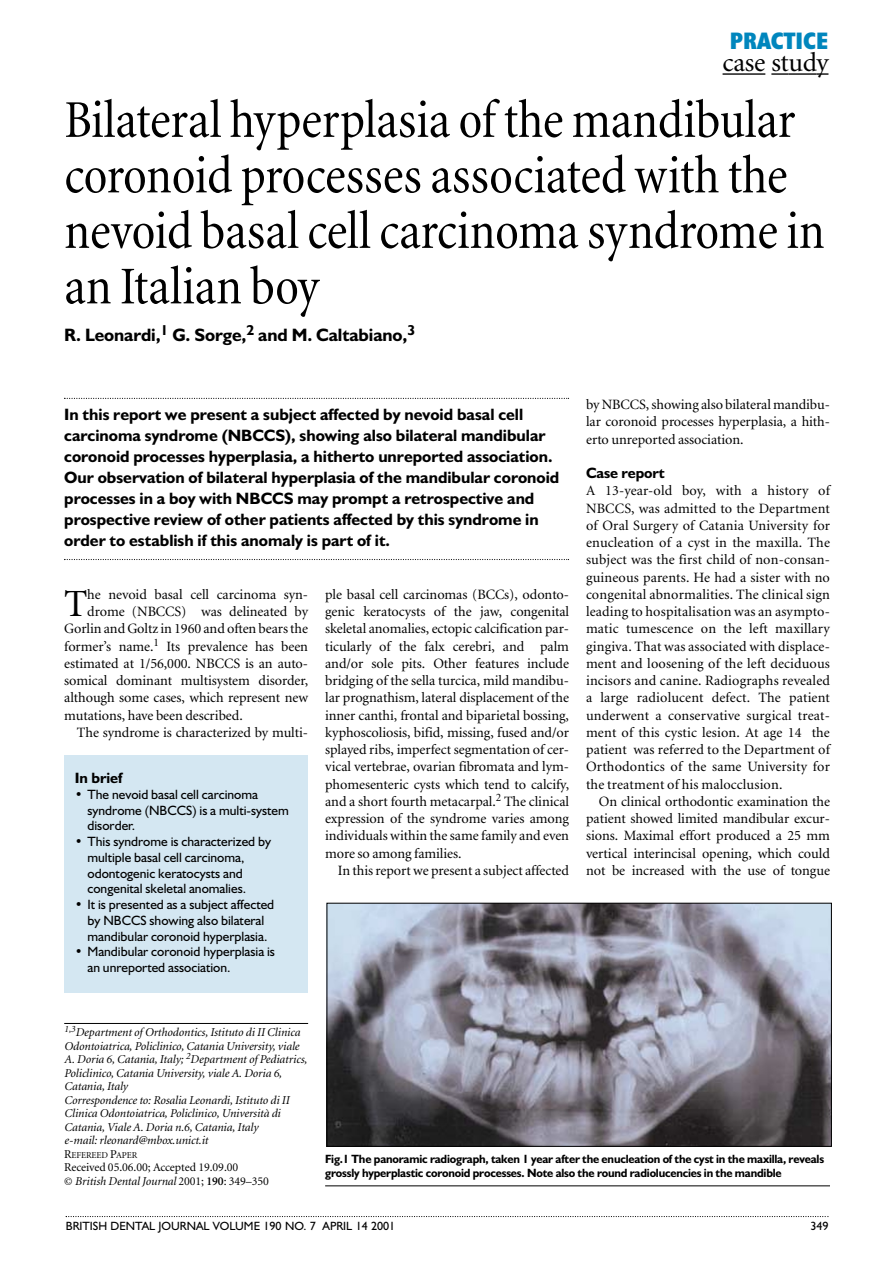
<style>
.page{position:relative;width:893px;height:1287px;background:#fff}
.page>*{position:absolute;margin:0;border:0;box-sizing:border-box;transform-origin:0 0}
.t1{font:condensed 54px/55.5px "Minion";letter-spacing:-.005em;color:#000}
.t2{font:38.55px "Minion";color:#000}
.t3{font:27px "Minion";letter-spacing:-.015em;color:#000}
.t4{font:700 condensed 24px "Humanist 521 BT Xtra";color:#0086bd}
.t5{font:700 18px "Humanist 521 BT";letter-spacing:-.005em;color:#000}
.t6{font:700 16.5px/21px "Humanist 521 BT";color:#000}
.t7{font:700 15px "Humanist 521 BT";letter-spacing:-.005em;color:#000}
.t8{font:14.25px/17.2px "Minion";letter-spacing:-.005em;color:#000;text-align:justify}
.t9{font:13.5px/15.8px "Humanist 521 BT";color:#000}
.t10{font:italic 12px/13.5px "Minion";letter-spacing:-.005em;color:#000}
.t11{font:700 12px/13.5px "Humanist 521 BT";letter-spacing:-.015em;color:#000}
.t12{font:12px/13.5px "Minion";letter-spacing:-.005em;color:#000}
.t13{font:12px "Humanist 521 BT";color:#000}
.t14{font:9px "Minion";letter-spacing:-.005em;color:#000}
.s1{font-size:12px}
.s2{font-style:italic}
.s3{font-weight:600}
</style>
<div class="page">
<svg style="left:66px;top:1216px;width:762px;height:1px"></svg>
<hr style="left:722px;top:73px;width:43px;height:2px;background:#000">
<svg style="left:771px;top:73px;width:17px;height:2px"></svg>
<hr style="left:788px;top:73px;width:28px;height:2px;background:#000">
<svg style="left:816px;top:73px;width:12px;height:2px"></svg>
<svg style="left:64px;top:398px;width:505px;height:1px"></svg>
<svg style="left:64px;top:559px;width:505px;height:1px"></svg>
<hr style="left:64px;top:1023px;width:244px;height:1px;background:#000">
<div style="left:64px;top:755px;width:244px;height:238px;background:#d4e7f2"></div>
<img style="left:329px;top:905px;width:500px;height:240px">
<div style="left:327px;top:903px;width:504px;height:244px;border:1px solid #000"></div>
<hr style="left:325px;top:1186px;width:505px;height:1px;background:#000">
<h3 class="t4" style="left:729px;top:32px;width:100px">PRACTICE</h3>
<h3 class="t3" style="left:722px;top:52px;width:107px">case study</h3>
<h1 class="t1" style="left:64px;top:97px;width:762px">Bilateral hyperplasia of the mandibular coronoid processes associated with the nevoid basal cell carcinoma syndrome in an Italian boy</h1>
<p class="t5" style="left:64px;top:329px;width:352px">R. Leonardi,<sup>1</sup> G. Sorge,<sup>2</sup> and M. Caltabiano,<sup>3</sup></p>
<p class="t6" style="left:64px;top:406px;width:496px">In this report we present a subject affected by nevoid basal cell carcinoma syndrome (NBCCS), showing also bilateral mandibular coronoid processes hyperplasia, a hitherto unreported association.<br>Our observation of bilateral hyperplasia of the mandibular coronoid processes in a boy with NBCCS may prompt a retrospective and prospective review of other patients affected by this syndrome in order to establish if this anomaly is part of it.</p>
<h2 class="t2" style="left:64px;top:589px;width:25px">T</h2>
<p class="t8" style="left:87px;top:587px;width:222px">he nevoid basal cell carcinoma syn-</p>
<p class="t8" style="left:87px;top:604px;width:222px">drome (NBCCS) was delineated by</p>
<p class="t8" style="left:64px;top:621px;width:245px">Gorlin and Goltz in 1960 and often bears the</p>
<p class="t8" style="left:64px;top:639px;width:245px">former’s name.<sup>1</sup> Its prevalence has been</p>
<p class="t8" style="left:64px;top:656px;width:245px">estimated at 1/56,000. NBCCS is an auto-</p>
<p class="t8" style="left:64px;top:673px;width:245px">somical dominant multisystem disorder,</p>
<p class="t8" style="left:64px;top:690px;width:245px">although some cases, which represent new</p>
<p class="t8" style="left:64px;top:708px;width:180px">mutations, have been described.</p>
<p class="t8" style="left:77px;top:725px;width:232px">The syndrome is characterized by multi-</p>
<p class="t7" style="left:75px;top:773px;width:49px">In brief</p>
<p class="t9" style="left:87px;top:788px;width:203px;text-indent:-13px">• The nevoid basal cell carcinoma syndrome (NBCCS) is a multi-system disorder.</p>
<p class="t9" style="left:87px;top:835px;width:185px;text-indent:-13px">• This syndrome is characterized by multiple basal cell carcinoma, odontogenic keratocysts and congenital skeletal anomalies.</p>
<p class="t9" style="left:75px;top:898px;width:201px;text-align:center">• It is presented as a subject affected by NBCCS showing also bilateral mandibular coronoid hyperplasia.</p>
<p class="t9" style="left:87px;top:946px;width:189px;text-indent:-13px">• Mandibular coronoid hyperplasia is an unreported association.</p>
<p class="t8" style="left:325px;top:587px;width:245px">ple basal cell carcinomas (BCCs), odonto&shy;genic keratocysts of the jaw, congenital skeletal anomalies, ectopic calcification par&shy;ticularly of the falx cerebri, and palm and/or sole pits. Other features include bridging of the sella turcica, mild mandibu&shy;lar prognathism, lateral displacement of the inner canthi, frontal and biparietal bossing, kyphoscoliosis, bifid, missing, fused and/or splayed ribs, imperfect segmentation of cer&shy;vical vertebrae, ovarian fibromata and lym&shy;phomesenteric cysts which tend to calcify, and a short fourth metacarpal.<sup>2</sup> The clinical expression of the syndrome varies among individuals within the same family and even more so among families.</p>
<p class="t8" style="left:338px;top:863px;width:233px">In this report we present a subject affected</p>
<p class="t8" style="left:586px;top:397px;width:245px">by NBCCS, showing also bilateral mandibu&shy;lar coronoid processes hyperplasia, a hith&shy;erto unreported association.</p>
<p class="t7" style="left:586px;top:468px;width:80px">Case report</p>
<p class="t8" style="left:586px;top:483px;width:245px">A 13-year-old boy, with a history of NBCCS, was admitted to the Department of Oral Surgery of Catania University for enucleation of a cyst in the maxilla. The subject was the first child of non-consan&shy;guineous parents. He had a sister with no congenital abnormalities. The clinical sign leading to hospitalisation was an asympto&shy;matic tumescence on the left maxillary gingiva. That was associated with displace&shy;ment and loosening of the left deciduous incisors and canine. Radiographs revealed a large radiolucent defect. The patient underwent a conservative surgical treat&shy;ment of this cystic lesion. At age 14 the patient was referred to the Department of Orthodontics of the same University for the treatment of his malocclusion.</p>
<p class="t8" style="left:586px;top:794px;width:245px;text-indent:13px">On clinical orthodontic examination the patient showed limited mandibular excur&shy;sions. Maximal effort produced a 25 mm vertical interincisal opening, which could not be increased with the use of tongue</p>
<p class="t10" style="left:64px;top:1027px;width:244px"><sup>1,3</sup>Department of Orthodontics, Istituto di II Clinica Odontoiatrica, Policlinico, Catania University, viale A. Doria 6, Catania, Italy; <sup>2</sup>Department of Pediatrics, Policlinico, Catania University, viale A. Doria 6, Catania, Italy<br>Correspondence to: Rosalia Leonardi, Istituto di II Clinica Odontoiatrica, Policlinico, Università di Catania, Viale A. Doria n.6, Catania, Italy<br>e-mail: rleonard@mbox.unict.it</p>
<p class="t14" style="left:64px;top:1152px;width:75px"><span class="s1">R</span>EFEREED <span class="s1">P</span>APER</p>
<p class="t12" style="left:64px;top:1162px;width:206px">Received 05.06.00; Accepted 19.09.00<br>© <span class="s2">British Dental Journal</span> 2001; <span class="s3">190</span>: 349–350</p>
<p class="t11" style="left:325px;top:1154px;width:500px">Fig.1 The panoramic radiograph, taken 1 year after the enucleation of the cyst in the maxilla, reveals grossly hyperplastic coronoid processes. Note also the round radiolucencies in the mandible</p>
<p class="t13" style="left:66px;top:1222px;width:331px">BRITISH DENTAL JOURNAL VOLUME 190 NO. 7 APRIL 14 2001</p>
<p class="t13" style="left:810px;top:1222px;width:20px">349</p>
</div>
